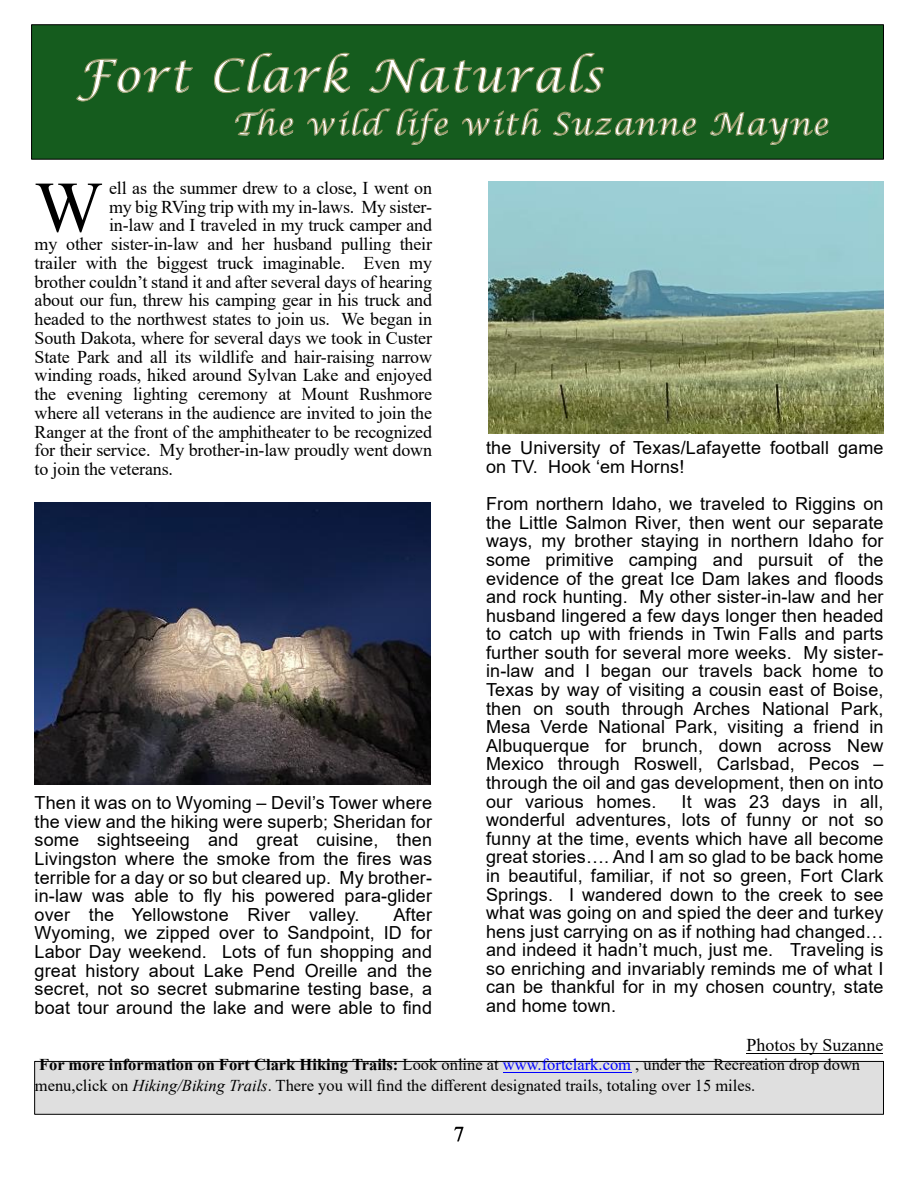
<style>
.page{position:relative;width:918px;height:1188px;background:#fff}
.page>*{position:absolute;margin:0;border:0;box-sizing:border-box;transform-origin:0 0}
.t1{font:72px "Times New Roman";color:#000}
.t2{font:italic 45px "Lucida Calligraphy";letter-spacing:.05em;color:#fff}
.t3{font:italic 30px "Lucida Calligraphy";letter-spacing:.05em;color:#fff}
.t4{font:21px "Times New Roman";color:#000}
.t5{font:18px/18.6px "Arial";letter-spacing:.01em;color:#000;text-align:justify}
.t6{font:18px "Times New Roman";letter-spacing:-.01em;color:#000}
.t7{font:16.5px/21px "Times New Roman";color:#000}
.s1{font-weight:700}
.s2{color:#00f}
.s3{font-style:italic}
</style>
<div class="page">
<div style="left:34px;top:1061px;width:850px;height:53px;background:#dfdfdf;border:1px solid #000"></div>
<hr style="left:503px;top:1072px;width:128px;height:1px;background:#00f">
<img style="left:35px;top:503px;width:395px;height:282px">
<div style="left:31px;top:25px;width:853px;height:134px;background:#155c1e"></div>
<img style="left:488px;top:181px;width:395px;height:252px">
<hr style="left:747px;top:1053px;width:136px;height:1px;background:#000">
<h2 class="t2" style="left:77px;top:53px;width:528px">Fort Clark Naturals</h2>
<h3 class="t3" style="left:233px;top:109px;width:597px">The wild life with Suzanne Mayne</h3>
<h1 class="t1" style="left:35px;top:181px;width:70px">W</h1>
<p class="t6" style="left:109px;top:181px;width:324px">ell as the summer drew to a close, I went on</p>
<p class="t6" style="left:109px;top:200px;width:324px">my big RVing trip with my in-laws. My sister-</p>
<p class="t6" style="left:109px;top:219px;width:324px">in-law and I traveled in my truck camper and</p>
<p class="t6" style="left:35px;top:238px;width:399px">my other sister-in-law and her husband pulling their</p>
<p class="t6" style="left:35px;top:256px;width:399px">trailer with the biggest truck imaginable. Even my</p>
<p class="t6" style="left:35px;top:275px;width:399px">brother couldn’t stand it and after several days of hearing</p>
<p class="t6" style="left:35px;top:294px;width:399px">about our fun, threw his camping gear in his truck and</p>
<p class="t6" style="left:35px;top:313px;width:399px">headed to the northwest states to join us. We began in</p>
<p class="t6" style="left:35px;top:331px;width:399px">South Dakota, where for several days we took in Custer</p>
<p class="t6" style="left:35px;top:350px;width:399px">State Park and all its wildlife and hair-raising narrow</p>
<p class="t6" style="left:35px;top:369px;width:399px">winding roads, hiked around Sylvan Lake and enjoyed</p>
<p class="t6" style="left:35px;top:388px;width:399px">the evening lighting ceremony at Mount Rushmore</p>
<p class="t6" style="left:35px;top:406px;width:399px">where all veterans in the audience are invited to join the</p>
<p class="t6" style="left:35px;top:425px;width:399px">Ranger at the front of the amphitheater to be recognized</p>
<p class="t6" style="left:35px;top:444px;width:399px">for their service. My brother-in-law proudly went down</p>
<p class="t6" style="left:35px;top:463px;width:140px">to join the veterans.</p>
<p class="t5" style="left:35px;top:795px;width:399px">Then it was on to Wyoming – Devil’s Tower where the view and the hiking were superb; Sheridan for some sightseeing and great cuisine, then Livingston where the smoke from the fires was terrible for a day or so but cleared up. My brother&shy;in-law was able to fly his powered para-glider over the Yellowstone River valley.</p>
<p class="t5" style="left:35px;top:907px;width:399px;text-indent:359px">After Wyoming, we zipped over to Sandpoint, ID for Labor Day weekend. Lots of fun shopping and great history about Lake Pend Oreille and the secret, not so secret submarine testing base, a boat tour around the lake and were able to find</p>
<p class="t5" style="left:486px;top:440px;width:399px">the University of Texas/Lafayette football game on TV. Hook ‘em Horns!</p>
<p class="t5" style="left:486px;top:496px;width:399px">From northern Idaho, we traveled to Riggins on the Little Salmon River, then went our separate ways, my brother staying in northern Idaho for some primitive camping and pursuit of the evidence of the great Ice Dam lakes and floods and rock hunting. My other sister-in-law and her husband lingered a few days longer then headed to catch up with friends in Twin Falls and parts further south for several more weeks. My sister&shy;in-law and I began our travels back home to Texas by way of visiting a cousin east of Boise, then on south through Arches National Park, Mesa Verde National Park, visiting a friend in Albuquerque for brunch, down across New Mexico through Roswell, Carlsbad, Pecos – through the oil and gas development, then on into our various homes.</p>
<p class="t5" style="left:486px;top:794px;width:399px;text-indent:195px">It was 23 days in all, wonderful adventures, lots of funny or not so funny at the time, events which have all become great stories…. And I am so glad to be back home in beautiful, familiar, if not so green, Fort Clark Springs. I wandered down to the creek to see what was going on and spied the deer and turkey hens just carrying on as if nothing had changed… and indeed it hadn’t much, just me. Traveling is so enriching and invariably reminds me of what I can be thankful for in my chosen country, state and home town.</p>
<p class="t6" style="left:747px;top:1038px;width:138px">Photos by Suzanne</p>
<p class="t7" style="left:35px;top:1056px;width:827px"><span class="s1">For more information on Fort Clark Hiking Trails:</span> Look online at <span class="s2">www.fortclark.com</span> , under the Recreation drop down menu,click on <span class="s3">Hiking/Biking Trails</span>. There you will find the different designated trails, totaling over 15 miles.</p>
<p class="t4" style="left:454px;top:1126px;width:12px">7</p>
</div>
